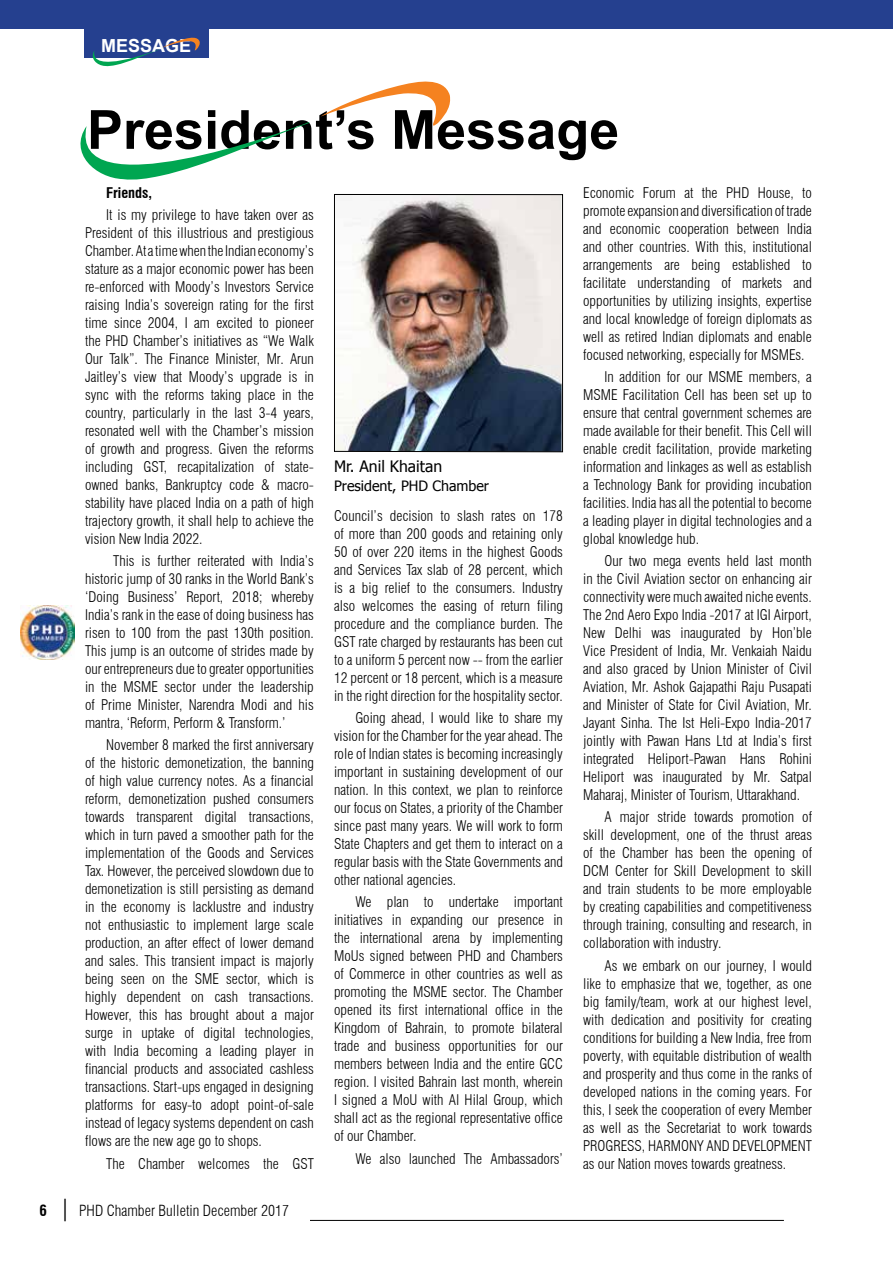
<style>
.page{position:relative;width:893px;height:1263px;background:#fff}
.page>*{position:absolute;margin:0;border:0;box-sizing:border-box;transform-origin:0 0}
.t1{font:700 54px "Arial";color:#000}
.t2{font:700 18px "Arial";color:#fff}
.t3{font:15.75px "Tahoma";color:#000}
.t4{font:300 condensed 15px "Swiss 721 BT";color:#000}
.t5{font:300 condensed 14.4px/18px "Swiss 721 BT";color:#000;text-align:justify}
.t6{font:700 condensed 14.4px "Swiss 721 BT";color:#000}
.t7{font:14.25px "Tahoma";color:#000}
.s1{font-weight:700}
.s2{font-family:"Arial";font-weight:700;font-style:italic;font-stretch:normal;font-size:24px}
</style>
<div class="page">
<div style="left:0;top:0;width:893px;height:28px;background:#25408f"></div>
<img style="left:20px;top:605px;width:55px;height:54px">
<hr style="left:310px;top:1220px;width:474px;height:1px;background:#000">
<svg style="left:80px;top:122px;width:229px;height:58px"></svg>
<svg style="left:321px;top:81px;width:130px;height:45px"></svg>
<img style="left:336px;top:196px;width:225px;height:254px">
<div style="left:334px;top:194px;width:229px;height:258px;border:1px solid #000"></div>
<div style="left:84px;top:24px;width:124px;height:33px;background:#25408f"></div>
<svg style="left:93px;top:38px;width:107px;height:28px"></svg>
<p class="t2" style="left:101px;top:34px;width:92px">MESSAGE</p>
<h1 class="t1" style="left:87px;top:94px;width:534px">President’s Message</h1>
<p class="t6" style="left:106px;top:184px;width:47px">Friends,</p>
<p class="t5" style="left:85px;top:206px;width:230px;text-indent:21px">It is my privilege to have taken over as President of this illustrious and prestigious Chamber. At a time when the Indian economy’s stature as a major economic power has been re-enforced with Moody’s Investors Service raising India’s sovereign rating for the first time since 2004, I am excited to pioneer the PHD Chamber’s initiatives as “We Walk Our Talk”. The Finance Minister, Mr. Arun Jaitley’s view that Moody’s upgrade is in sync with the reforms taking place in the country, particularly in the last 3-4 years, resonated well with the Chamber’s mission of growth and progress. Given the reforms including GST, recapitalization of state&shy;owned banks, Bankruptcy code &amp; macro&shy;stability have placed India on a path of high trajectory growth, it shall help to achieve the vision New India 2022.</p>
<p class="t5" style="left:85px;top:552px;width:230px;text-indent:28px">This is further reiterated with India’s historic jump of 30 ranks in the World Bank’s ‘Doing Business’ Report, 2018; whereby India’s rank in the ease of doing business has risen to 100 from the past 130th position.<br>This jump is an outcome of strides made by our entrepreneurs due to greater opportunities in the MSME sector under the leadership of Prime Minister, Narendra Modi and his mantra, ‘Reform, Perform &amp; Transform.’</p>
<p class="t5" style="left:85px;top:736px;width:230px;text-indent:21px">November 8 marked the first anniversary of the historic demonetization, the banning of high value currency notes. As a financial reform, demonetization pushed consumers towards transparent digital transactions, which in turn paved a smoother path for the implementation of the Goods and Services Tax. However, the perceived slowdown due to demonetization is still persisting as demand in the economy is lacklustre and industry not enthusiastic to implement large scale production, an after effect of lower demand and sales. This transient impact is majorly being seen on the SME sector, which is highly dependent on cash transactions.<br>However, this has brought about a major surge in uptake of digital technologies, with India becoming a leading player in financial products and associated cashless transactions. Start-ups engaged in designing platforms for easy-to adopt point-of-sale instead of legacy systems dependent on cash flows are the new age go to shops.</p>
<p class="t5" style="left:106px;top:1154px;width:209px">The Chamber welcomes the GST</p>
<p class="t5" style="left:583px;top:183px;width:230px">Economic Forum at the PHD House, to promote expansion and diversification of trade and economic cooperation between India and other countries. With this, institutional arrangements are being established to facilitate understanding of markets and opportunities by utilizing insights, expertise and local knowledge of foreign diplomats as well as retired Indian diplomats and enable focused networking, especially for MSMEs.</p>
<p class="t5" style="left:583px;top:368px;width:230px;text-indent:21px">In addition for our MSME members, a MSME Facilitation Cell has been set up to ensure that central government schemes are made available for their benefit. This Cell will enable credit facilitation, provide marketing information and linkages as well as establish a Technology Bank for providing incubation facilities. India has all the potential to become a leading player in digital technologies and a global knowledge hub.</p>
<p class="t5" style="left:583px;top:552px;width:230px;text-indent:21px">Our two mega events held last month in the Civil Aviation sector on enhancing air connectivity were much awaited niche events.<br>The 2nd Aero Expo India -2017 at IGI Airport, New Delhi was inaugurated by Hon’ble Vice President of India, Mr. Venkaiah Naidu and also graced by Union Minister of Civil Aviation, Mr. Ashok Gajapathi Raju Pusapati and Minister of State for Civil Aviation, Mr.<br>Jayant Sinha. The Ist Heli-Expo India-2017 jointly with Pawan Hans Ltd at India’s first integrated Heliport-Pawan Hans Rohini Heliport was inaugurated by Mr. Satpal Maharaj, Minister of Tourism, Uttarakhand.</p>
<p class="t5" style="left:583px;top:808px;width:230px;text-indent:21px">A major stride towards promotion of skill development, one of the thrust areas of the Chamber has been the opening of DCM Center for Skill Development to skill and train students to be more employable by creating capabilities and competitiveness through training, consulting and research, in collaboration with industry.</p>
<p class="t5" style="left:583px;top:956px;width:230px;text-indent:21px">As we embark on our journey, I would like to emphasize that we, together, as one big family/team, work at our highest level, with dedication and positivity for creating conditions for building a New India, free from poverty, with equitable distribution of wealth and prosperity and thus come in the ranks of developed nations in the coming years. For this, I seek the cooperation of every Member as well as the Secretariat to work towards PROGRESS, HARMONY AND DEVELOPMENT as our Nation moves towards greatness.</p>
<p class="t3" style="left:334px;top:455px;width:109px">Mr. Anil Khaitan</p>
<p class="t7" style="left:334px;top:476px;width:156px">President, PHD Chamber</p>
<p class="t5" style="left:334px;top:506px;width:230px">Council’s decision to slash rates on 178 of more than 200 goods and retaining only 50 of over 220 items in the highest Goods and Services Tax slab of 28 percent, which is a big relief to the consumers. Industry also welcomes the easing of return filing procedure and the compliance burden. The GST rate charged by restaurants has been cut to a uniform 5 percent now -- from the earlier 12 percent or 18 percent, which is a measure in the right direction for the hospitality sector.</p>
<p class="t5" style="left:334px;top:709px;width:230px;text-indent:21px">Going ahead, I would like to share my vision for the Chamber for the year ahead. The role of Indian states is becoming increasingly important in sustaining development of our nation. In this context, we plan to reinforce our focus on States, a priority of the Chamber since past many years. We will work to form State Chapters and get them to interact on a regular basis with the State Governments and other national agencies.</p>
<p class="t5" style="left:334px;top:893px;width:230px;text-indent:21px">We plan to undertake important initiatives in expanding our presence in the international arena by implementing MoUs signed between PHD and Chambers of Commerce in other countries as well as promoting the MSME sector. The Chamber opened its first international office in the Kingdom of Bahrain, to promote bilateral trade and business opportunities for our members between India and the entire GCC region. I visited Bahrain last month, wherein I signed a MoU with Al Hilal Group, which shall act as the regional representative office of our Chamber.</p>
<p class="t5" style="left:355px;top:1149px;width:209px">We also launched The Ambassadors’</p>
<p class="t4" style="left:40px;top:1202px;width:251px"><span class="s1">6</span> <span class="s2">|</span> PHD Chamber Bulletin December 2017</p>
</div>
